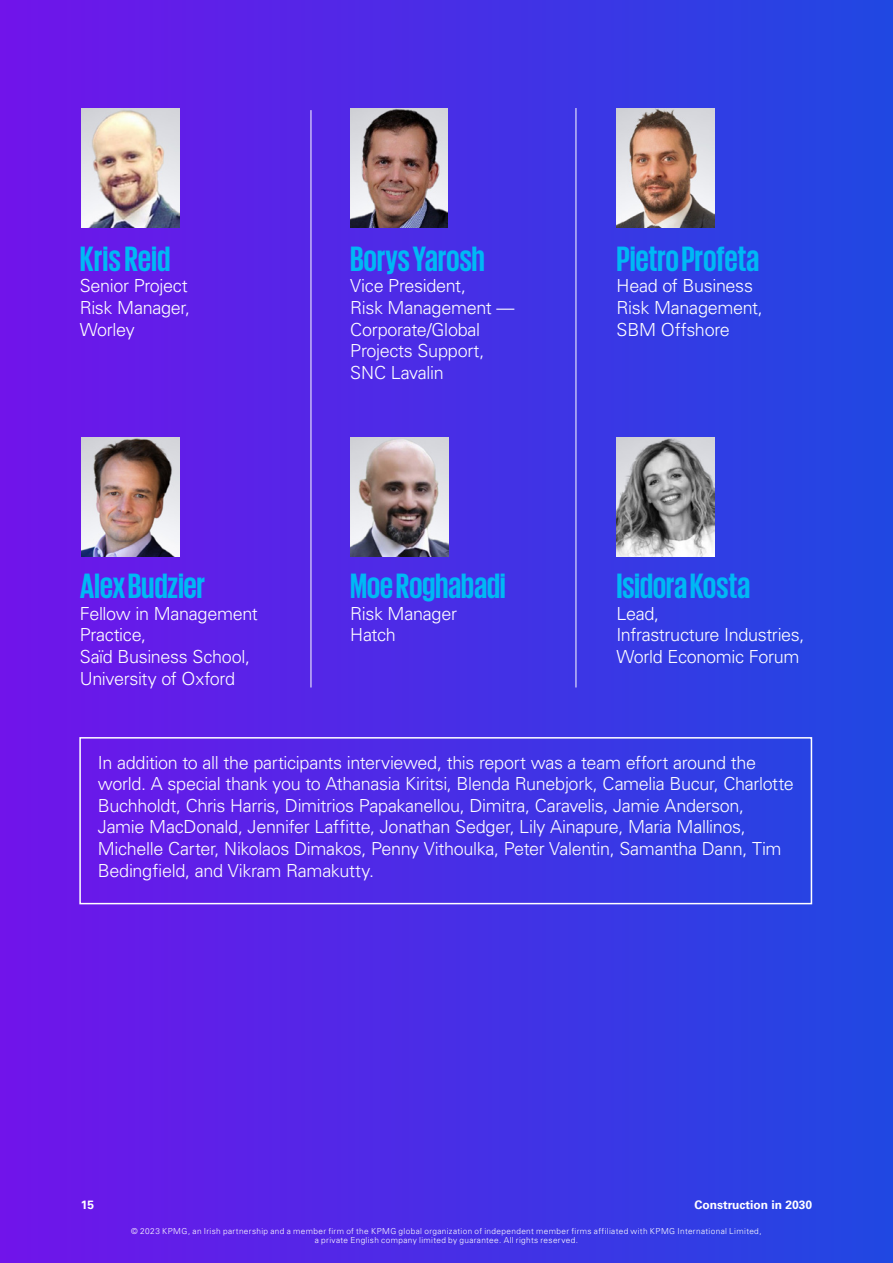
<style>
.page{position:relative;width:893px;height:1263px;background:#fff}
.page>*{position:absolute;margin:0;border:0;box-sizing:border-box;transform-origin:0 0}
.t1{font:700 36px "KPMG";letter-spacing:-.01em;color:#00b8f5}
.t2{font:300 18px/21.6px "Univers LT Std";letter-spacing:-.02em;color:#fff}
.t3{font:700 12px "Univers LT Std";color:#fff}
.t4{font:300 8.25px/9px "Univers LT Std";letter-spacing:.045em;color:#fff;text-align:center}
</style>
<div class="page">
<div style="left:0;top:0;width:893px;height:1263px;background:linear-gradient(to right,#7114ea,#2048e2)"></div>
<img style="left:82px;top:108px;width:98px;height:119px">
<img style="left:350px;top:108px;width:98px;height:119px">
<img style="left:616px;top:108px;width:98px;height:119px">
<img style="left:82px;top:437px;width:98px;height:119px">
<img style="left:350px;top:437px;width:98px;height:119px">
<img style="left:616px;top:437px;width:98px;height:119px">
<hr style="left:311px;top:110px;width:1px;height:577px;background:#fff">
<hr style="left:576px;top:108px;width:1px;height:579px;background:#fff">
<div style="left:79px;top:737px;width:733px;height:167px;border:2px solid #fff"></div>
<h1 class="t1" style="left:80px;top:240px;width:92px">Kris Reid</h1>
<p class="t2" style="left:80px;top:275px;width:112px">Senior Project<br>Risk Manager,<br>Worley</p>
<h1 class="t1" style="left:80px;top:568px;width:127px">Alex Budzier</h1>
<p class="t2" style="left:80px;top:603px;width:180px">Fellow in Management<br>Practice,<br>Saïd Business School,<br>University of Oxford</p>
<h1 class="t1" style="left:350px;top:240px;width:136px">Borys Yarosh</h1>
<p class="t2" style="left:350px;top:275px;width:166px">Vice President,<br>Risk Management —<br>Corporate/Global<br>Projects Support,<br>SNC Lavalin</p>
<h1 class="t1" style="left:350px;top:568px;width:157px">Moe Roghabadi</h1>
<p class="t2" style="left:350px;top:603px;width:108px">Risk Manager<br>Hatch</p>
<h1 class="t1" style="left:617px;top:240px;width:144px">Pietro Profeta</h1>
<p class="t2" style="left:617px;top:275px;width:148px">Head of Business<br>Risk Management,<br>SBM Offshore</p>
<h1 class="t1" style="left:616px;top:568px;width:135px">Isidora Kosta</h1>
<p class="t2" style="left:616px;top:603px;width:190px">Lead,<br>Infrastructure Industries,<br>World Economic Forum</p>
<p class="t2" style="left:98px;top:751px;width:697px">In addition to all the participants interviewed, this report was a team effort around the world. A special thank you to Athanasia Kiritsi, Blenda Runebjork, Camelia Bucur, Charlotte Buchholdt, Chris Harris, Dimitrios Papakanellou, Dimitra, Caravelis, Jamie Anderson, Jamie MacDonald, Jennifer Laffitte, Jonathan Sedger, Lily Ainapure, Maria Mallinos, Michelle Carter, Nikolaos Dimakos, Penny Vithoulka, Peter Valentin, Samantha Dann, Tim Bedingfield, and Vikram Ramakutty.</p>
<p class="t3" style="left:81px;top:1198px;width:15px">15</p>
<p class="t3" style="left:695px;top:1198px;width:119px">Construction in 2030</p>
<p class="t4" style="left:131px;top:1226px;width:632px">© 2023 KPMG, an Irish partnership and a member firm of the KPMG global organization of independent member firms affiliated with KPMG International Limited, a private English company limited by guarantee. All rights reserved.</p>
</div>
